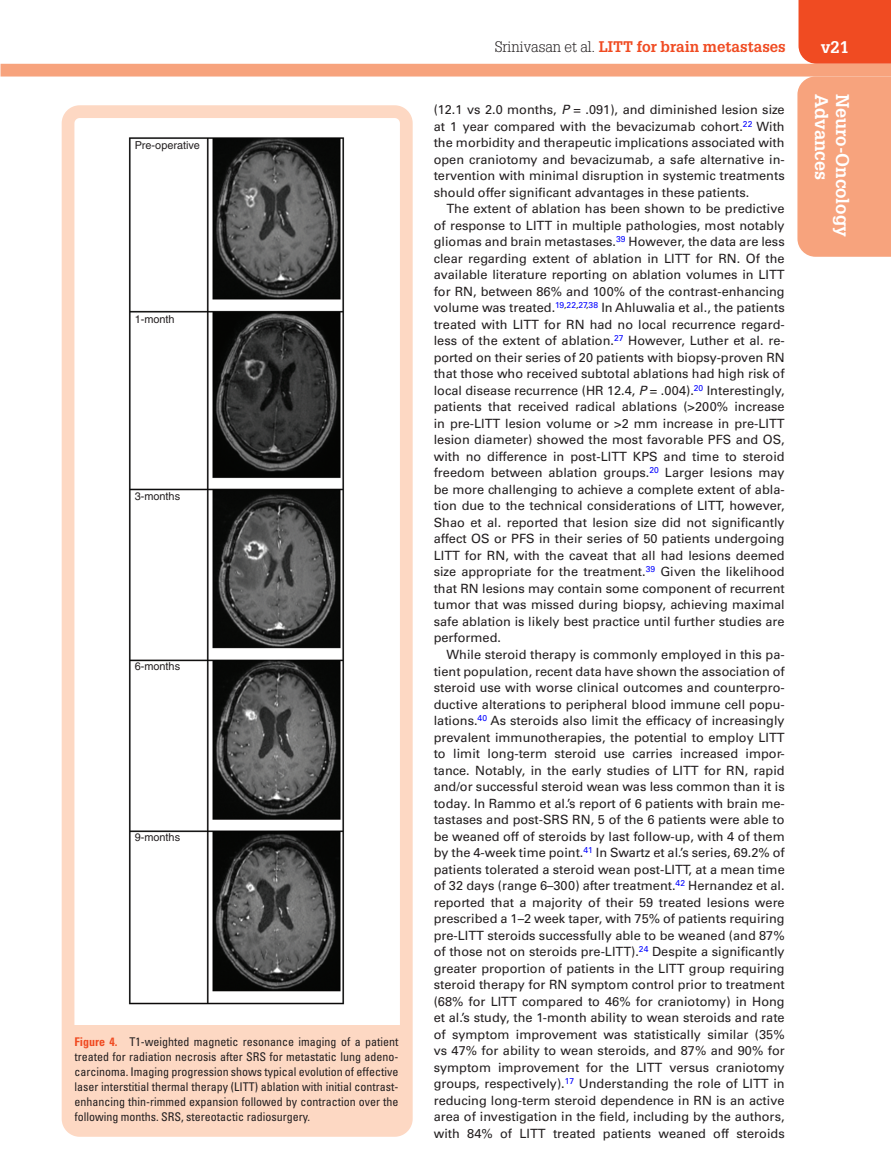
<style>
.page{position:relative;width:891px;height:1175px;background:#fff}
.page>*{position:absolute;margin:0;border:0;box-sizing:border-box;transform-origin:0 0}
.t1{font:700 18px "Glypha LT Std";color:#fff}
.t2{font:700 16.5px "Glypha LT Std";color:#fff}
.t3{font:700 15px "Glypha LT Std";color:#f04b22}
.t4{font:12.75px/16.5px "Univers LT Std";color:#231f20;text-align:justify}
.t5{font:condensed 12px/15px "Univers LT Std";color:#231f20;text-align:justify}
.t6{font:10.95px "Helvetica";color:#231f20}
.s1{font-weight:700;color:#f04b22}
.s2{font-weight:300;color:#231f20}
.s3{font-style:italic}
</style>
<div class="page">
<div style="left:799px;top:0;width:92px;height:64px;background:#f04b22"></div>
<div style="left:1px;top:64px;width:890px;height:12px;background:#f7a37d"></div>
<div style="left:797px;top:76px;width:94px;height:181px;background:#f7a37d"></div>
<div style="left:65px;top:1024px;width:344px;height:104px;background:#fdd8c3"></div>
<img style="left:128px;top:137px;width:217px;height:868px">
<div style="left:62px;top:105px;width:351px;height:1031px;border:13px solid #fdd8c3;border-radius:12px"></div>
<p class="t6" style="left:135px;top:138px;width:67px">Pre-operative</p>
<p class="t6" style="left:135px;top:313px;width:42px">1-month</p>
<p class="t6" style="left:135px;top:490px;width:47px">3-months</p>
<p class="t6" style="left:135px;top:660px;width:47px">6-months</p>
<p class="t6" style="left:135px;top:831px;width:47px">9-months</p>
<p class="t5" style="left:74px;top:1034px;width:326px"><span class="s1">Figure 4.</span> T1-weighted magnetic resonance imaging of a patient treated for radiation necrosis after SRS for metastatic lung adeno&shy;carcinoma. Imaging progression shows typical evolution of effective laser interstitial thermal therapy (LITT) ablation with initial contrast&shy;enhancing thin-rimmed expansion followed by contraction over the following months. SRS, stereotactic radiosurgery.</p>
<p class="t3" style="left:495px;top:37px;width:292px"><span class="s2">Srinivasan et al.</span> LITT for brain metastases</p>
<p class="t2" style="left:821px;top:37px;width:30px">v21</p>
<p class="t4" style="left:434px;top:102px;width:353px">(12.1 vs 2.0 months, <span class="s3">P</span> = .091), and diminished lesion size at 1 year compared with the bevacizumab cohort.<sup>22</sup> With the morbidity and therapeutic implications associated with open craniotomy and bevacizumab, a safe alternative in&shy;tervention with minimal disruption in systemic treatments should offer significant advantages in these patients.</p>
<p class="t4" style="left:434px;top:201px;width:353px;text-indent:13px">The extent of ablation has been shown to be predictive of response to LITT in multiple pathologies, most notably gliomas and brain metastases.<sup>39</sup> However, the data are less clear regarding extent of ablation in LITT for RN. Of the available literature reporting on ablation volumes in LITT for RN, between 86% and 100% of the contrast-enhancing volume was treated.<sup>19</sup><sup>,</sup><sup>22</sup><sup>,</sup><sup>27</sup><sup>,</sup><sup>38</sup> In Ahluwalia et al., the patients treated with LITT for RN had no local recurrence regard&shy;less of the extent of ablation.<sup>27</sup> However, Luther et al. re&shy;ported on their series of 20 patients with biopsy-proven RN that those who received subtotal ablations had high risk of local disease recurrence (HR 12.4, <span class="s3">P</span> = .004).<sup>20</sup> Interestingly, patients that received radical ablations (&gt;200% increase in pre-LITT lesion volume or &gt;2 mm increase in pre-LITT lesion diameter) showed the most favorable PFS and OS, with no difference in post-LITT KPS and time to steroid freedom between ablation groups.<sup>20</sup> Larger lesions may be more challenging to achieve a complete extent of abla&shy;tion due to the technical considerations of LITT, however, Shao et al. reported that lesion size did not significantly affect OS or PFS in their series of 50 patients undergoing LITT for RN, with the caveat that all had lesions deemed size appropriate for the treatment.<sup>39</sup> Given the likelihood that RN lesions may contain some component of recurrent tumor that was missed during biopsy, achieving maximal safe ablation is likely best practice until further studies are performed.</p>
<p class="t4" style="left:434px;top:646px;width:353px;text-indent:13px">While steroid therapy is commonly employed in this pa&shy;tient population, recent data have shown the association of steroid use with worse clinical outcomes and counterpro&shy;ductive alterations to peripheral blood immune cell popu&shy;lations.<sup>40</sup> As steroids also limit the efficacy of increasingly prevalent immunotherapies, the potential to employ LITT to limit long-term steroid use carries increased impor&shy;tance. Notably, in the early studies of LITT for RN, rapid and/or successful steroid wean was less common than it is today. In Rammo et al.’s report of 6 patients with brain me&shy;tastases and post-SRS RN, 5 of the 6 patients were able to be weaned off of steroids by last follow-up, with 4 of them by the 4-week time point.<sup>41</sup> In Swartz et al.’s series, 69.2% of patients tolerated a steroid wean post-LITT, at a mean time of 32 days (range 6–300) after treatment.<sup>42</sup> Hernandez et al. reported that a majority of their 59 treated lesions were prescribed a 1–2 week taper, with 75% of patients requiring pre-LITT steroids successfully able to be weaned (and 87% of those not on steroids pre-LITT).<sup>24</sup> Despite a significantly greater proportion of patients in the LITT group requiring steroid therapy for RN symptom control prior to treatment (68% for LITT compared to 46% for craniotomy) in Hong et al.’s study, the 1-month ability to wean steroids and rate of symptom improvement was statistically similar (35% vs 47% for ability to wean steroids, and 87% and 90% for symptom improvement for the LITT versus craniotomy groups, respectively).<sup>17</sup> Understanding the role of LITT in reducing long-term steroid dependence in RN is an active area of investigation in the field, including by the authors, with 84% of LITT treated patients weaned off steroids</p>
<h1 class="t1" style="left:833px;top:94px;width:88px;rotate:90deg">Advances</h1>
<h1 class="t1" style="left:854px;top:94px;width:145px;rotate:90deg">Neuro-Oncology</h1>
</div>
